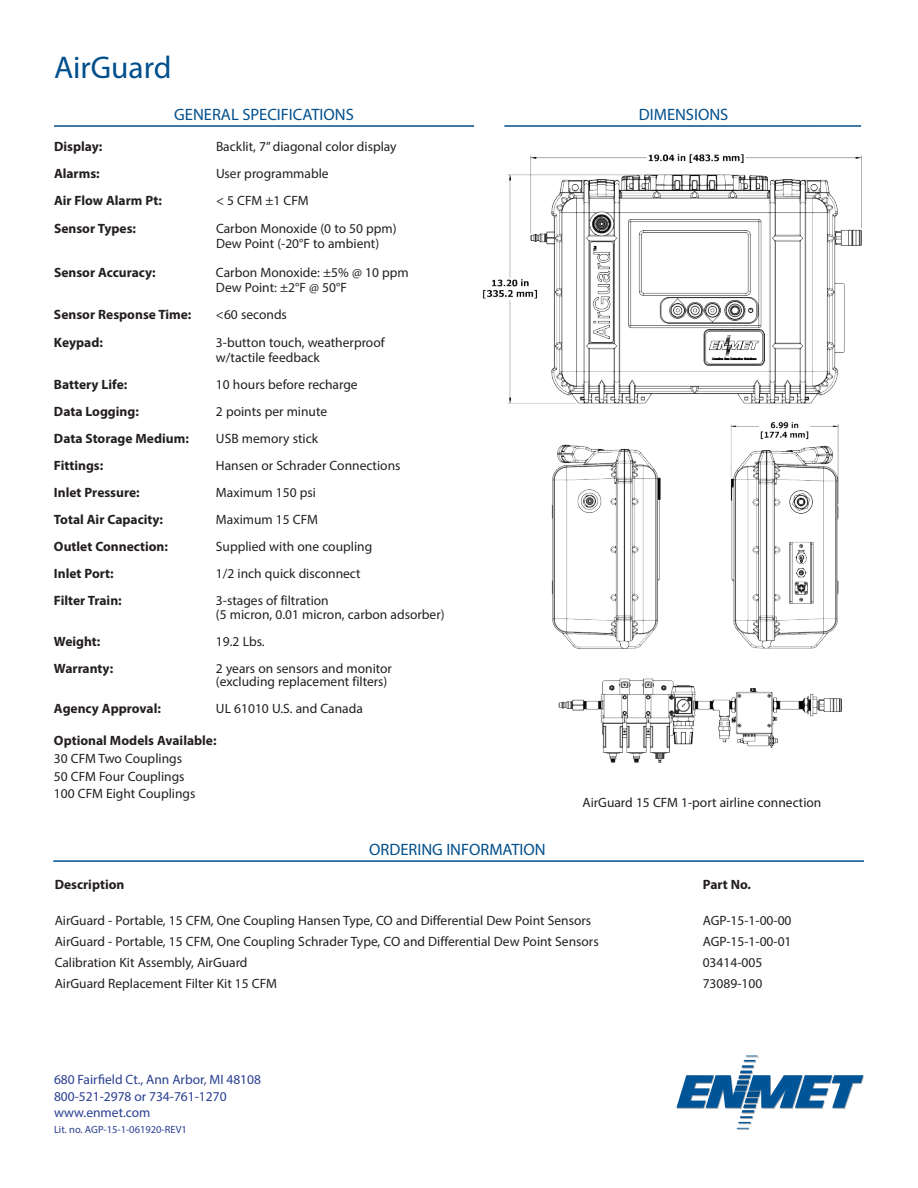
<style>
.page{position:relative;width:918px;height:1188px;background:#fff}
.page>*{position:absolute;margin:0;border:0;box-sizing:border-box;transform-origin:0 0}
.t1{font:31.5px "Myriad Pro";color:#004f8c}
.t2{font:16.5px "Myriad Pro";color:#004f8c}
.t3{font:13.5px/15px "Myriad Pro";color:#241f1f}
.t4{font:700 13.5px "Myriad Pro";color:#241f1f}
.t5{font:13.5px/16.2px "Myriad Pro";color:#2a3f91}
.t6{font:10.5px "Myriad Pro";color:#2a3f91}
</style>
<div class="page">
<hr style="left:54px;top:125px;width:420px;height:2px;background:#004f8c">
<svg style="left:676px;top:1056px;width:188px;height:74px"></svg>
<img style="left:483px;top:153px;width:378px;height:251px">
<hr style="left:53px;top:860px;width:811px;height:2px;background:#004f8c">
<img style="left:730px;top:421px;width:109px;height:227px">
<img style="left:552px;top:445px;width:109px;height:203px">
<img style="left:559px;top:678px;width:282px;height:85px">
<hr style="left:504px;top:125px;width:357px;height:2px;background:#004f8c">
<h1 class="t1" style="left:54px;top:48px;width:119px">AirGuard</h1>
<p class="t2" style="left:174px;top:104px;width:181px">GENERAL SPECIFICATIONS</p>
<p class="t4" style="left:54px;top:137px;width:50px">Display:</p>
<p class="t3" style="left:216px;top:138px;width:182px">Backlit, 7” diagonal color display</p>
<p class="t4" style="left:54px;top:164px;width:47px">Alarms:</p>
<p class="t3" style="left:216px;top:165px;width:114px">User programmable</p>
<p class="t4" style="left:54px;top:191px;width:109px">Air Flow Alarm Pt:</p>
<p class="t3" style="left:216px;top:192px;width:94px">&lt; 5 CFM ±1 CFM</p>
<p class="t4" style="left:54px;top:220px;width:84px">Sensor Types:</p>
<p class="t3" style="left:216px;top:221px;width:182px">Carbon Monoxide (0 to 50 ppm)<br>Dew Point (-20°F to ambient)</p>
<p class="t4" style="left:54px;top:263px;width:103px">Sensor Accuracy:</p>
<p class="t3" style="left:216px;top:264px;width:194px">Carbon Monoxide: ±5% @ 10 ppm<br>Dew Point: ±2°F @ 50°F</p>
<p class="t4" style="left:54px;top:305px;width:139px">Sensor Response Time:</p>
<p class="t3" style="left:216px;top:306px;width:72px">&lt;60 seconds</p>
<p class="t4" style="left:54px;top:334px;width:50px">Keypad:</p>
<p class="t3" style="left:216px;top:335px;width:170px">3-button touch, weatherproof w/tactile feedback</p>
<p class="t4" style="left:54px;top:376px;width:75px">Battery Life:</p>
<p class="t3" style="left:216px;top:377px;width:143px">10 hours before recharge</p>
<p class="t4" style="left:54px;top:403px;width:86px">Data Logging:</p>
<p class="t3" style="left:216px;top:404px;width:113px">2 points per minute</p>
<p class="t4" style="left:54px;top:430px;width:136px">Data Storage Medium:</p>
<p class="t3" style="left:216px;top:431px;width:104px">USB memory stick</p>
<p class="t4" style="left:54px;top:457px;width:51px">Fittings:</p>
<p class="t3" style="left:216px;top:458px;width:186px">Hansen or Schrader Connections</p>
<p class="t4" style="left:54px;top:484px;width:87px">Inlet Pressure:</p>
<p class="t3" style="left:216px;top:485px;width:102px">Maximum 150 psi</p>
<p class="t4" style="left:54px;top:511px;width:111px">Total Air Capacity:</p>
<p class="t3" style="left:216px;top:512px;width:103px">Maximum 15 CFM</p>
<p class="t4" style="left:54px;top:538px;width:116px">Outlet Connection:</p>
<p class="t3" style="left:216px;top:539px;width:158px">Supplied with one coupling</p>
<p class="t4" style="left:54px;top:565px;width:61px">Inlet Port:</p>
<p class="t3" style="left:216px;top:566px;width:146px">1/2 inch quick disconnect</p>
<p class="t4" style="left:54px;top:592px;width:69px">Filter Train:</p>
<p class="t3" style="left:216px;top:594px;width:230px;line-height:13.5px">3-stages of filtration<br>(5 micron, 0.01 micron, carbon adsorber)</p>
<p class="t4" style="left:54px;top:632px;width:48px">Weight:</p>
<p class="t3" style="left:216px;top:633px;width:50px">19.2 Lbs.</p>
<p class="t4" style="left:54px;top:659px;width:61px">Warranty:</p>
<p class="t3" style="left:216px;top:661px;width:178px;line-height:13.5px">2 years on sensors and monitor (excluding replacement filters)</p>
<p class="t4" style="left:54px;top:700px;width:108px">Agency Approval:</p>
<p class="t3" style="left:216px;top:701px;width:148px">UL 61010 U.S. and Canada</p>
<p class="t4" style="left:54px;top:731px;width:164px">Optional Models Available:</p>
<p class="t3" style="left:54px;top:749px;width:143px;line-height:18px">30 CFM Two Couplings<br>50 CFM Four Couplings<br>100 CFM Eight Couplings</p>
<p class="t2" style="left:369px;top:839px;width:178px">ORDERING INFORMATION</p>
<p class="t2" style="left:639px;top:104px;width:91px">DIMENSIONS</p>
<p class="t3" style="left:583px;top:795px;width:240px">AirGuard 15 CFM 1-port airline connection</p>
<p class="t4" style="left:55px;top:876px;width:71px">Description</p>
<p class="t4" style="left:703px;top:876px;width:50px">Part No.</p>
<p class="t3" style="left:55px;top:913px;width:538px">AirGuard - Portable, 15 CFM, One Coupling Hansen Type, CO and Differential Dew Point Sensors</p>
<p class="t3" style="left:703px;top:913px;width:90px">AGP-15-1-00-00</p>
<p class="t3" style="left:55px;top:934px;width:546px">AirGuard - Portable, 15 CFM, One Coupling Schrader Type, CO and Differential Dew Point Sensors</p>
<p class="t3" style="left:703px;top:934px;width:90px">AGP-15-1-00-01</p>
<p class="t3" style="left:55px;top:955px;width:194px">Calibration Kit Assembly, AirGuard</p>
<p class="t3" style="left:703px;top:955px;width:61px">03414-005</p>
<p class="t3" style="left:55px;top:976px;width:224px">AirGuard Replacement Filter Kit 15 CFM</p>
<p class="t3" style="left:703px;top:976px;width:61px">73089-100</p>
<p class="t5" style="left:54px;top:1072px;width:209px">680 Fairfield Ct., Ann Arbor, MI 48108<br>800-521-2978 or 734-761-1270 www.enmet.com</p>
<p class="t6" style="left:54px;top:1123px;width:134px">Lit. no. AGP-15-1-061920-REV1</p>
</div>
